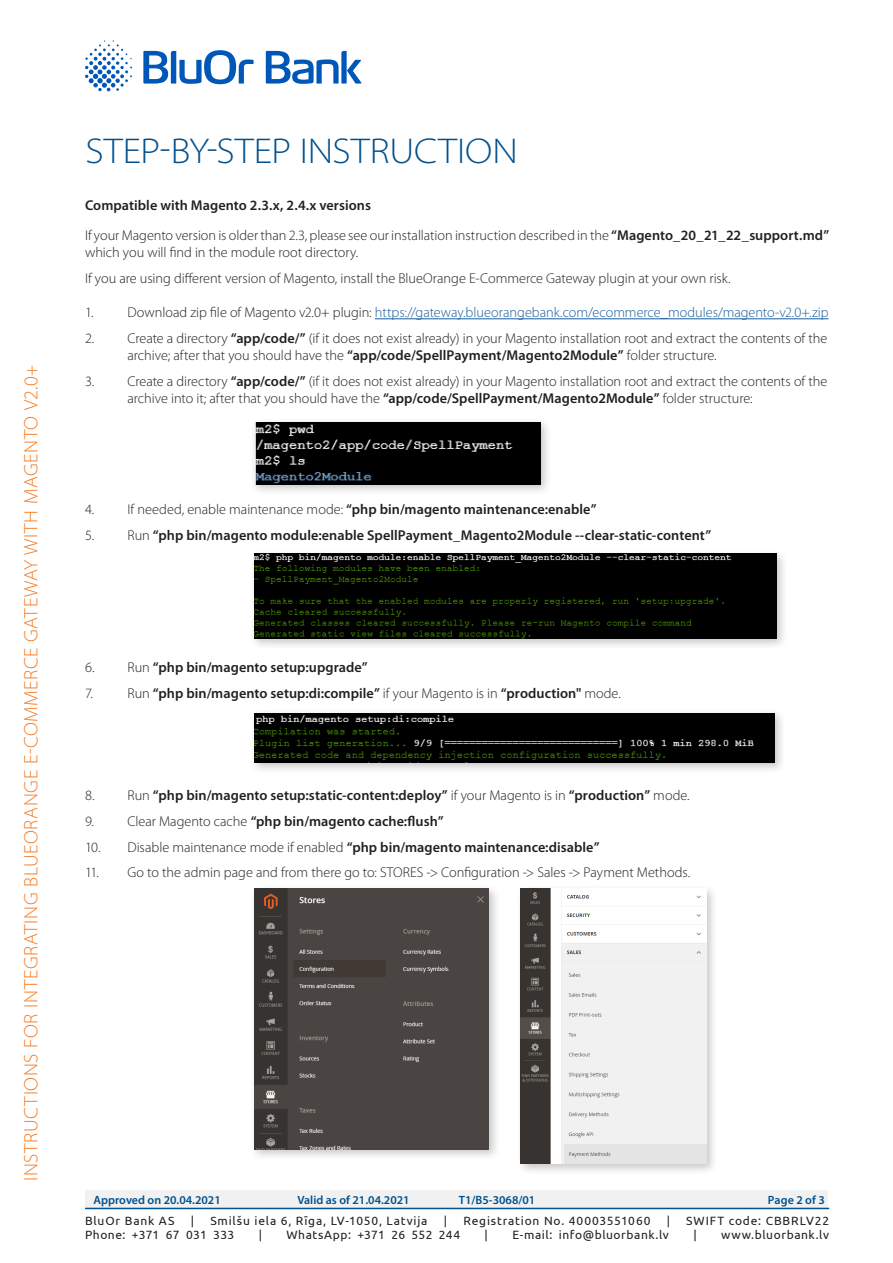
<style>
.page{position:relative;width:893px;height:1263px;background:#fff}
.page>*{position:absolute;margin:0;border:0;box-sizing:border-box;transform-origin:0 0}
.lielais_vrksts{font:300 semi-expanded 36px "Myriad Pro";color:#00518e}
.t1{font:300 semi-expanded 19.5px "Myriad Pro";letter-spacing:.035em;color:#f47920;scale:.94 1}
.pamatteksts{font:300 14.25px/17.2px "Myriad Pro";color:#231f20}
.pamatteksts-2{font:600 14.25px "Myriad Pro";letter-spacing:.005em;color:#231f20}
.t2{font:300 14.25px "Myriad Pro";color:#175d9e}
.t3{font:12px "Ubuntu";letter-spacing:.065em;color:#231f20}
.t4{font:600 12px "Myriad Pro";color:#00518e}
.t5{font:12px "Ubuntu";letter-spacing:.045em;color:#231f20}
.t6{font:12px "Ubuntu";letter-spacing:.03em;color:#231f20}
.s1{font-weight:600}
.s2{color:#231f20}
.s3{font-weight:300}
</style>
<div class="page">
<div style="left:85px;top:1191px;width:742px;height:17px;background:#f1f1f1"></div>
<hr style="left:85px;top:1208px;width:744px;height:1px;background:#00518e">
<svg style="left:85px;top:40px;width:47px;height:51px"></svg>
<svg style="left:143px;top:50px;width:111px;height:34px"></svg>
<svg style="left:266px;top:51px;width:96px;height:33px"></svg>
<hr style="left:375px;top:318px;width:453px;height:1px;background:#175d9e">
<div style="left:249px;top:417px;width:303px;height:79px;background:#231f20;opacity:.25"></div>
<img style="left:254px;top:422px;width:287px;height:63px">
<div style="left:249px;top:549px;width:539px;height:101px;background:#231f20;opacity:.25"></div>
<img style="left:254px;top:554px;width:522px;height:84px">
<div style="left:249px;top:708px;width:537px;height:66px;background:#231f20;opacity:.25"></div>
<img style="left:254px;top:713px;width:520px;height:50px">
<div style="left:249px;top:884px;width:251px;height:276px;background:#231f20;opacity:.25"></div>
<img style="left:254px;top:889px;width:235px;height:260px">
<div style="left:516px;top:884px;width:203px;height:292px;background:#231f20;opacity:.25"></div>
<img style="left:521px;top:889px;width:186px;height:275px">
<h2 class="t1" style="left:20px;top:1181px;width:869px;rotate:-90deg">INSTRUCTIONS FOR INTEGRATING BLUEORANGE E-COMMERCE GATEWAY WITH MAGENTO V2.0+</h2>
<p class="lielais_vrksts" style="left:85px;top:131px;width:434px">STEP-BY-STEP INSTRUCTION</p>
<p class="pamatteksts-2" style="left:85px;top:197px;width:288px">Compatible with Magento 2.3.x, 2.4.x versions</p>
<p class="pamatteksts" style="left:85px;top:227px;width:746px">If your Magento version is older than 2.3, please see our installation instruction described in the <span class="s1">“Magento_20_21_22_support.md” </span>which you will find in the module root directory.</p>
<p class="pamatteksts" style="left:85px;top:270px;width:647px">If you are using different version of Magento, install the BlueOrange E-Commerce Gateway plugin at your own risk.</p>
<p class="t2" style="left:85px;top:305px;width:745px"><span class="s2">1. Download zip file of Magento v2.0+ plugin:</span> https://gateway.blueorangebank.com/ecommerce_modules/magento-v2.0+.zip</p>
<p class="pamatteksts" style="left:128px;top:330px;width:701px;text-indent:-43px">2. Create a directory <span class="s1">“app/code/”</span> (if it does not exist already) in your Magento installation root and extract the contents of the archive; after that you should have the <span class="s1">“app/code/SpellPayment/Magento2Module”</span> folder structure.</p>
<p class="pamatteksts" style="left:128px;top:373px;width:701px;text-indent:-43px">3. Create a directory <span class="s1">“app/code/”</span> (if it does not exist already) in your Magento installation root and extract the contents of the archive into it; after that you should have the <span class="s1">“app/code/SpellPayment/Magento2Module”</span> folder structure:</p>
<p class="pamatteksts-2" style="left:85px;top:501px;width:513px"><span class="s3">4. If needed, enable maintenance mode:</span> “php bin/magento maintenance:enable”</p>
<p class="pamatteksts-2" style="left:85px;top:527px;width:628px"><span class="s3">5. Run</span> “php bin/magento module:enable SpellPayment_Magento2Module --clear-static-content”</p>
<p class="pamatteksts-2" style="left:85px;top:659px;width:284px"><span class="s3">6. Run</span> “php bin/magento setup:upgrade”</p>
<p class="pamatteksts" style="left:85px;top:685px;width:9px">7.</p>
<p class="pamatteksts-2" style="left:128px;top:685px;width:495px"><span class="s3">Run</span> “php bin/magento setup:di:compile” <span class="s3">if your Magento is in</span> “production" <span class="s3">mode.</span></p>
<p class="pamatteksts-2" style="left:85px;top:787px;width:606px"><span class="s3">8. Run</span> “php bin/magento setup:static-content:deploy” <span class="s3">if your Magento is in</span> “production” <span class="s3">mode.</span></p>
<p class="pamatteksts-2" style="left:85px;top:813px;width:360px"><span class="s3">9. Clear Magento cache</span> “php bin/magento cache:flush”</p>
<p class="pamatteksts-2" style="left:85px;top:839px;width:516px"><span class="s3">10. Disable maintenance mode if enabled</span> “php bin/magento maintenance:disable”</p>
<p class="pamatteksts" style="left:85px;top:864px;width:607px">11. Go to the admin page and from there go to: STORES -&gt; Configuration -&gt; Sales -&gt; Payment Methods.</p>
<p class="t4" style="left:94px;top:1193px;width:129px">Approved on 20.04.2021</p>
<p class="t4" style="left:297px;top:1193px;width:114px">Valid as of 21.04.2021</p>
<p class="t4" style="left:459px;top:1193px;width:78px">T1/B5-3068/01</p>
<p class="t4" style="left:768px;top:1193px;width:59px">Page 2 of 3</p>
<p class="t3" style="left:85px;top:1213px;width:91px">BluOr Bank AS</p>
<p class="t3" style="left:191px;top:1213px;width:5px">|</p>
<p class="t3" style="left:210px;top:1213px;width:219px">Smilšu iela 6, Rīga, LV-1050, Latvija</p>
<p class="t3" style="left:444px;top:1213px;width:5px">|</p>
<p class="t3" style="left:463px;top:1213px;width:188px">Registration No. 40003551060</p>
<p class="t3" style="left:667px;top:1213px;width:5px">|</p>
<p class="t3" style="left:686px;top:1213px;width:144px">SWIFT code: CBBRLV22</p>
<p class="t6" style="left:85px;top:1227px;width:151px">Phone: +371 67 031 333</p>
<p class="t3" style="left:259px;top:1227px;width:5px">|</p>
<p class="t5" style="left:287px;top:1227px;width:175px">WhatsApp: +371 26 552 244</p>
<p class="t3" style="left:485px;top:1227px;width:5px">|</p>
<p class="t5" style="left:512px;top:1227px;width:158px">E-mail: info@bluorbank.lv</p>
<p class="t3" style="left:693px;top:1227px;width:5px">|</p>
<p class="t3" style="left:721px;top:1227px;width:109px">www.bluorbank.lv</p>
</div>
